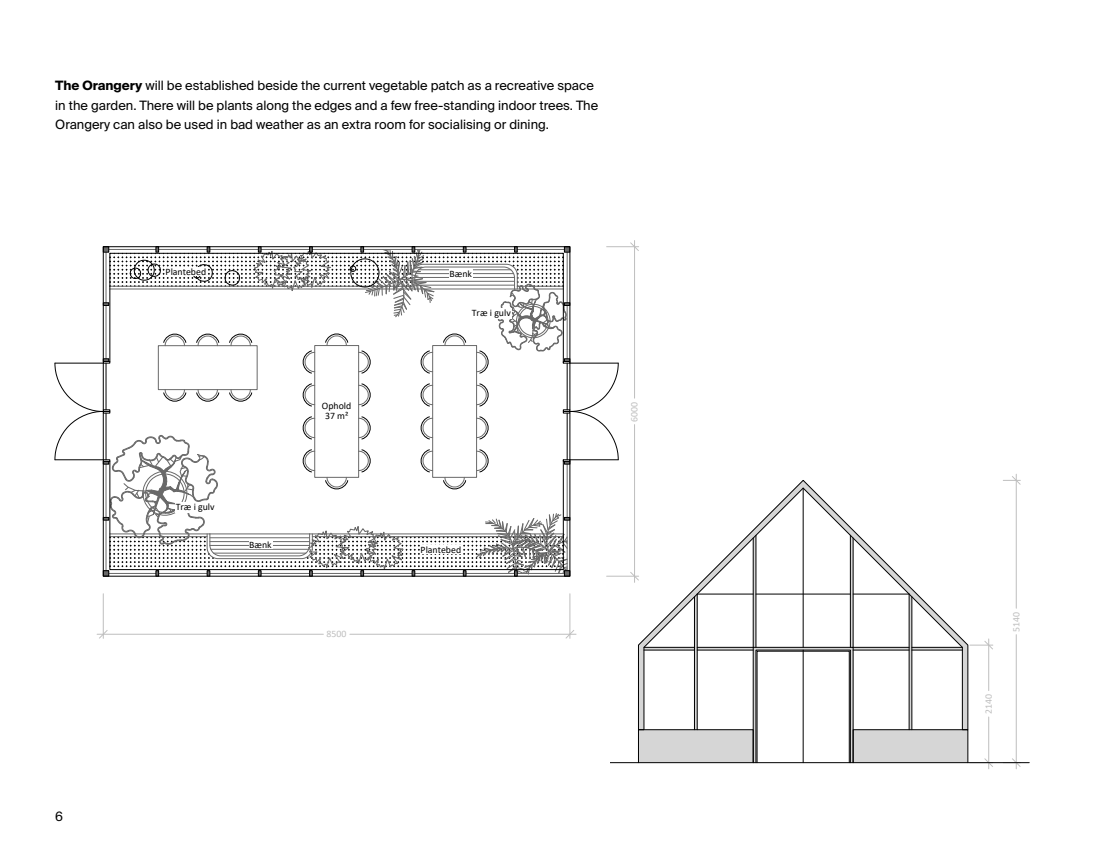
<style>
.page{position:relative;width:1106px;height:851px;background:#fff}
.page>*{position:absolute;margin:0;border:0;box-sizing:border-box;transform-origin:0 0}
.t1{font:12.9px/19.2px "Suisse Intl";color:#000}
.t2{font:9.75px/9.9px "Calibri";color:#000;text-align:center}
.t3{font:9.75px "Calibri";color:#bebebe}
.s1{font-weight:700}
</style>
<div class="page">
<svg style="left:55px;top:246px;width:563px;height:331px"></svg>
<svg style="left:630px;top:242px;width:9px;height:9px"></svg>
<svg style="left:630px;top:572px;width:8px;height:8px"></svg>
<hr style="left:606px;top:246px;width:32px;height:1px;background:#bebebe">
<hr style="left:606px;top:576px;width:32px;height:1px;background:#bebebe">
<hr style="left:634px;top:240px;width:1px;height:158px;background:#bebebe">
<hr style="left:634px;top:424px;width:1px;height:158px;background:#bebebe">
<svg style="left:565px;top:629px;width:9px;height:9px"></svg>
<svg style="left:99px;top:629px;width:9px;height:9px"></svg>
<hr style="left:569px;top:593px;width:1px;height:45px;background:#bebebe">
<hr style="left:103px;top:593px;width:1px;height:45px;background:#bebebe">
<hr style="left:350px;top:634px;width:226px;height:1px;background:#bebebe">
<hr style="left:97px;top:634px;width:226px;height:1px;background:#bebebe">
<div style="left:450px;top:269px;width:23px;height:9px;background:#fff"></div>
<div style="left:249px;top:540px;width:23px;height:8px;background:#fff"></div>
<div style="left:175px;top:502px;width:40px;height:11px;background:#fff"></div>
<div style="left:471px;top:308px;width:40px;height:10px;background:#fff"></div>
<div style="left:166px;top:267px;width:40px;height:9px;background:#fff"></div>
<div style="left:421px;top:545px;width:40px;height:8px;background:#fff"></div>
<div style="left:322px;top:401px;width:29px;height:18px;background:#fff"></div>
<svg style="left:640px;top:729px;width:326px;height:31px;fill:#d6d6d6"></svg>
<svg style="left:1003px;top:476px;width:17px;height:8px"></svg>
<svg style="left:1003px;top:758px;width:17px;height:9px"></svg>
<hr style="left:1016px;top:474px;width:1px;height:134px;background:#bebebe">
<hr style="left:1016px;top:634px;width:1px;height:134px;background:#bebebe">
<svg style="left:969px;top:640px;width:24px;height:9px"></svg>
<svg style="left:969px;top:758px;width:24px;height:9px"></svg>
<hr style="left:988px;top:638px;width:1px;height:52px;background:#bebebe">
<hr style="left:988px;top:716px;width:1px;height:52px;background:#bebebe">
<svg style="left:638px;top:480px;width:330px;height:249px"></svg>
<hr style="left:911px;top:596px;width:1px;height:133px;background:#000">
<hr style="left:908px;top:594px;width:1px;height:135px;background:#000">
<hr style="left:852px;top:538px;width:1px;height:109px;background:#000">
<hr style="left:850px;top:535px;width:1px;height:112px;background:#000">
<hr style="left:753px;top:538px;width:1px;height:109px;background:#000">
<hr style="left:694px;top:596px;width:1px;height:133px;background:#000">
<hr style="left:697px;top:594px;width:1px;height:135px;background:#000">
<hr style="left:756px;top:593px;width:94px;height:1px;background:#000">
<hr style="left:644px;top:649px;width:50px;height:1px;background:#000">
<hr style="left:911px;top:647px;width:51px;height:1px;background:#000">
<hr style="left:911px;top:649px;width:51px;height:1px;background:#000">
<div style="left:638px;top:729px;width:115px;height:33px;border:1px solid #000"></div>
<div style="left:853px;top:729px;width:115px;height:33px;border:1px solid #000"></div>
<div style="left:753px;top:647px;width:100px;height:115px;border:1px solid #000"></div>
<hr style="left:803px;top:650px;width:1px;height:112px;background:#000">
<hr style="left:853px;top:649px;width:56px;height:1px;background:#000">
<hr style="left:697px;top:649px;width:56px;height:1px;background:#000">
<hr style="left:697px;top:647px;width:56px;height:1px;background:#000">
<hr style="left:610px;top:762px;width:419px;height:1px;background:#000">
<hr style="left:644px;top:647px;width:50px;height:1px;background:#000">
<hr style="left:755px;top:535px;width:1px;height:112px;background:#000">
<p class="t1" style="left:55px;top:76px;width:544px"><span class="s1">The Orangery</span> will be established beside the current vegetable patch as a recreative space in the garden. There will be plants along the edges and a few free-standing indoor trees. The<br>Orangery can also be used in bad weather as an extra room for socialising or dining.</p>
<p class="t2" style="left:166px;top:266px;width:42px">Plantebed</p>
<p class="t2" style="left:176px;top:502px;width:40px">Træ i gulv</p>
<p class="t2" style="left:249px;top:539px;width:24px">Bænk</p>
<p class="t2" style="left:322px;top:400px;width:31px">Ophold<br>37 m²</p>
<p class="t3" style="left:326px;top:627px;width:21px">8500</p>
<p class="t2" style="left:449px;top:268px;width:24px">Bænk</p>
<p class="t2" style="left:472px;top:307px;width:40px">Træ i gulv</p>
<p class="t2" style="left:420px;top:544px;width:42px">Plantebed</p>
<p class="t3" style="left:627px;top:421px;width:21px;rotate:-90deg">6000</p>
<p class="t1" style="left:55px;top:806px;width:9px">6</p>
<p class="t3" style="left:1009px;top:631px;width:21px;rotate:-90deg">5140</p>
<p class="t3" style="left:981px;top:713px;width:21px;rotate:-90deg">2140</p>
</div>
